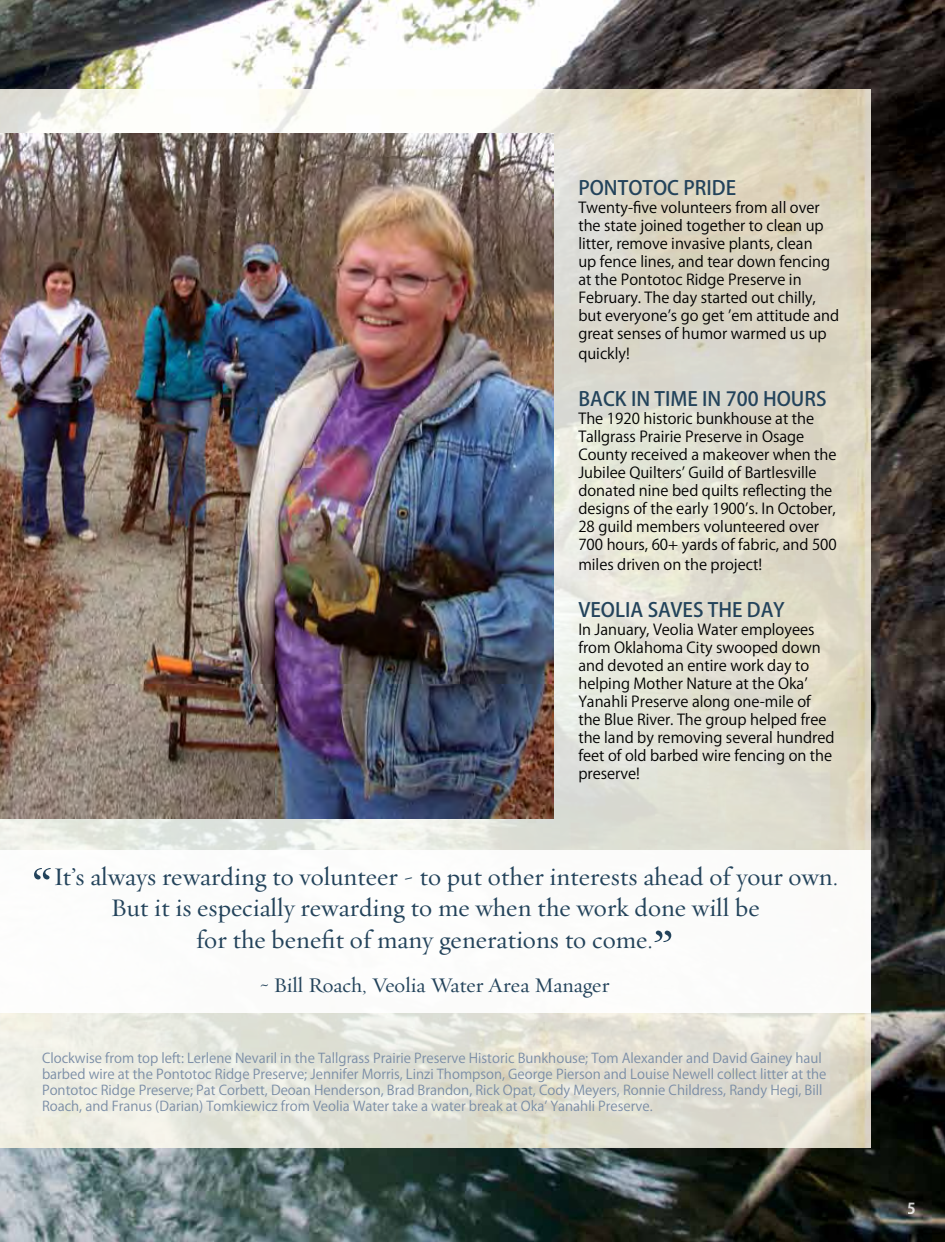
<style>
.page{position:relative;width:945px;height:1242px;background:#fff}
.page>*{position:absolute;margin:0;border:0;box-sizing:border-box;transform-origin:0 0}
.t1{font:58.5px "Oakleaf";color:#23435b}
.t2{font:25.5px "Oakleaf";color:#23435b}
.t3{font:21px "Oakleaf";color:#23435b}
.t4{font:500 19.5px "Koz Go Pr 6 N";color:#23435b}
.t5{font:15px/18px "Koz Go Pr 6 N";color:#000}
.t6{font:700 15px "Koz Go Pr 6 N";color:#fff}
.t7{font:13.5px/16.2px "Koz Go Pr 6 N";color:#7a8da6}
</style>
<div class="page">
<img style="left:0;top:0;width:945px;height:1242px">
<img style="left:0;top:90px;width:871px;height:1058px">
<img style="left:0;top:133px;width:553px;height:686px">
<div style="left:0;top:850px;width:871px;height:162px;background:#fff"></div>
<h3 class="t4" style="left:578px;top:177px;width:159px">PONTOTOC PRIDE</h3>
<p class="t5" style="left:578px;top:199px;width:262px">Twenty-five volunteers from all over the state joined together to clean up litter, remove invasive plants, clean<br>up fence lines, and tear down fencing at the Pontotoc Ridge Preserve in February. The day started out chilly, but everyone’s go get ’em attitude and great senses of humor warmed us up</p>
<p class="t5" style="left:578px;top:345px;width:53px">quickly!</p>
<h3 class="t4" style="left:578px;top:388px;width:25px">BACK</h3>
<h3 class="t4" style="left:631px;top:388px;width:146px">IN TIME IN 700 HOUR</h3>
<h3 class="t4" style="left:816px;top:388px;width:12px">S</h3>
<p class="t5" style="left:578px;top:410px;width:260px">The 1920 historic bunkhouse at the Tallgrass Prairie Preserve in Osage County received a makeover when the Jubilee Quilters’ Guild of Bartlesville donated nine bed quilts reflecting the designs of the early 1900’s. In October, 28 guild members volunteered over 700 hours, 60+ yards of fabric, and 500</p>
<p class="t5" style="left:578px;top:556px;width:185px">miles driven on the project!</p>
<h3 class="t4" style="left:578px;top:599px;width:208px">VEOLIA SAVES TH E DAY</h3>
<p class="t5" style="left:578px;top:621px;width:258px">In January, Veolia Water employees from Oklahoma City swooped down and devoted an entire work day to helping Mother Nature at the Oka’<br>Yanahli Preserve along one-mile of the Blue River. The group helped free the land by removing several hundred feet of old barbed wire fencing on the preserve!</p>
<h1 class="t1" style="left:32px;top:850px;width:23px">“</h1>
<h2 class="t2" style="left:53px;top:861px;width:787px">It’s always rewarding to volunteer - to put other interests ahead of your own.</h2>
<h2 class="t2" style="left:110px;top:892px;width:651px">But it is especially rewarding to me when the work done will be</h2>
<h2 class="t2" style="left:196px;top:924px;width:458px">for the benefit of many generations to come.</h2>
<h1 class="t1" style="left:653px;top:913px;width:23px">”</h1>
<h3 class="t3" style="left:261px;top:971px;width:350px">~ Bill Roach, Veolia Water Area Manager</h3>
<p class="t7" style="left:42px;top:1050px;width:786px">Clockwise from top left: Lerlene Nevaril in the Tallgrass Prairie Preserve Historic Bunkhouse; Tom Alexander and David Gainey haul barbed wire at the Pontotoc Ridge Preserve; Jennifer Morris, Linzi Thompson, George Pierson and Louise Newell collect litter at the Pontotoc Ridge Preserve; Pat Corbett, Deoan Henderson, Brad Brandon, Rick Opat, Cody Meyers, Ronnie Childress, Randy Hegi, Bill Roach, and Franus (Darian) Tomkiewicz from Veolia Water take a water break at Oka’ Yanahli Preserve.</p>
<p class="t6" style="left:908px;top:1200px;width:10px">5</p>
</div>
